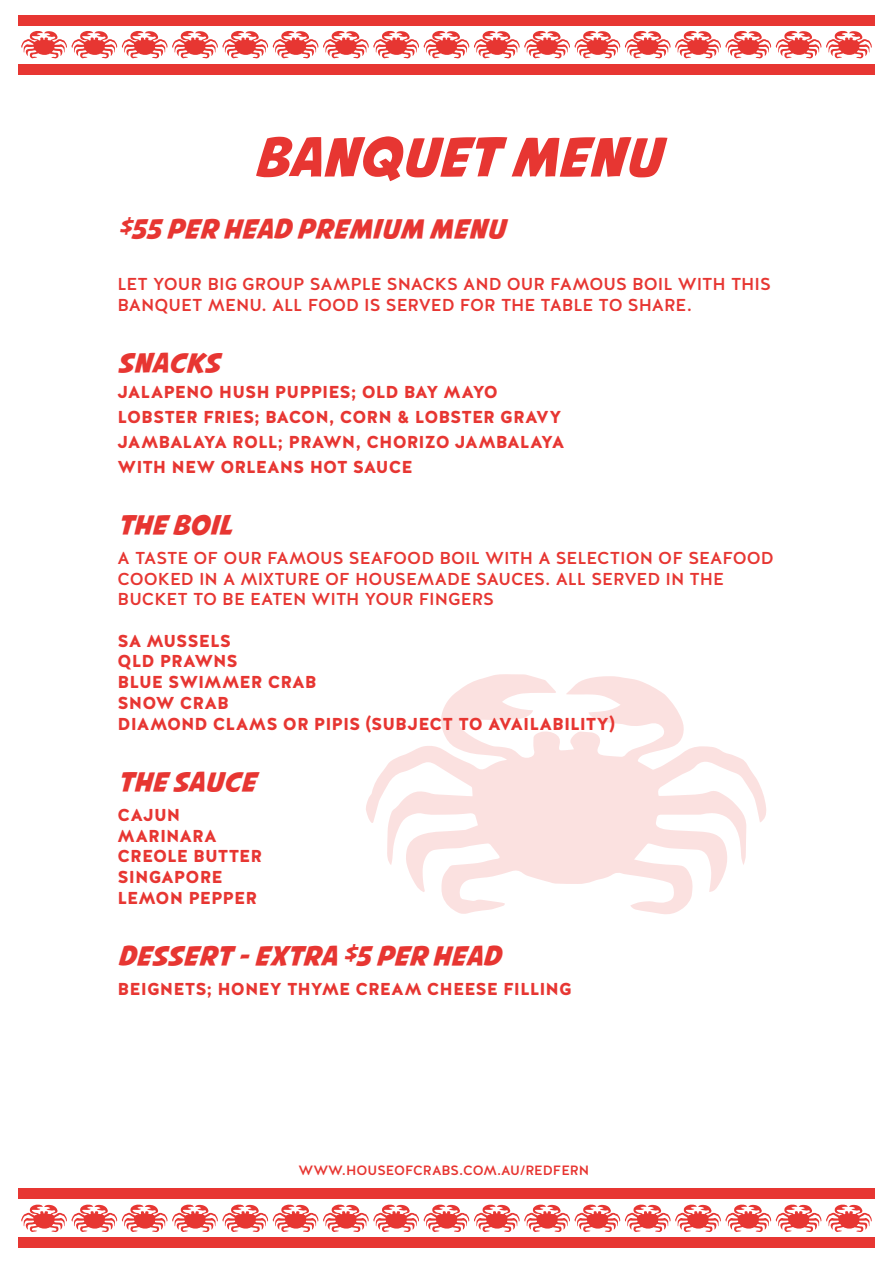
<style>
.page{position:relative;width:893px;height:1263px;background:#fff}
.page>*{position:absolute;margin:0;border:0;box-sizing:border-box;transform-origin:0 0}
.t1{font:54px "Avengeance Mightiest Avenger";letter-spacing:.005em;color:#e73632}
.t2{font:27px "Avengeance Mightiest Avenger";letter-spacing:.01em;color:#e73632}
.t3{font:900 17.25px/20.7px "Halis R";color:#e73632}
.t4{font:500 17.25px/20.7px "Halis R";color:#e73632}
.t5{font:500 13.5px "Halis R";color:#e73632}
</style>
<div class="page">
<div style="left:18px;top:15px;width:857px;height:11px;background:#e73632"></div>
<div style="left:18px;top:64px;width:857px;height:10px;background:#e73632"></div>
<svg style="left:21px;top:31px;width:851px;height:27px"></svg>
<div style="left:18px;top:1188px;width:857px;height:11px;background:#e73632"></div>
<div style="left:18px;top:1237px;width:857px;height:11px;background:#e73632"></div>
<svg style="left:21px;top:1204px;width:851px;height:28px"></svg>
<svg style="left:366px;top:674px;width:400px;height:240px"></svg>
<h1 class="t1" style="left:253px;top:133px;width:409px">BANQUET MENU</h1>
<h2 class="t2" style="left:118px;top:217px;width:389px">$55 PER HEAD PREMIUM MENU</h2>
<p class="t4" style="left:118px;top:274px;width:655px">LET YOUR BIG GROUP SAMPLE SNACKS AND OUR FAMOUS BOIL WITH THIS<br>BANQUET MENU. ALL FOOD IS SERVED FOR THE TABLE TO SHARE.</p>
<h2 class="t2" style="left:118px;top:351px;width:103px">SNACKS</h2>
<p class="t3" style="left:118px;top:380px;width:448px;line-height:24.9px">JALAPENO HUSH PUPPIES; OLD BAY MAYO LOBSTER FRIES; BACON, CORN &amp; LOBSTER GRAVY JAMBALAYA ROLL; PRAWN, CHORIZO JAMBALAYA WITH NEW ORLEANS HOT SAUCE</p>
<h2 class="t2" style="left:118px;top:513px;width:116px">THE BOIL</h2>
<p class="t4" style="left:118px;top:548px;width:658px">A TASTE OF OUR FAMOUS SEAFOOD BOIL WITH A SELECTION OF SEAFOOD<br>COOKED IN A MIXTURE OF HOUSEMADE SAUCES. ALL SERVED IN THE<br>BUCKET TO BE EATEN WITH YOUR FINGERS</p>
<p class="t3" style="left:118px;top:631px;width:499px">SA MUSSELS<br>QLD PRAWNS<br>BLUE SWIMMER CRAB<br>SNOW CRAB<br>DIAMOND CLAMS OR PIPIS (SUBJECT TO AVAILABILITY)</p>
<h2 class="t2" style="left:118px;top:770px;width:139px">THE SAUCE</h2>
<p class="t3" style="left:118px;top:805px;width:146px">CAJUN<br>MARINARA<br>CREOLE BUTTER<br>SINGAPORE<br>LEMON PEPPER</p>
<h2 class="t2" style="left:118px;top:944px;width:384px">DESSERT - EXTRA $5 PER HEAD</h2>
<p class="t3" style="left:118px;top:979px;width:456px">BEIGNETS; HONEY THYME CREAM CHEESE FILLING</p>
<p class="t5" style="left:298px;top:1161px;width:292px">WWW.HOUSEOFCRABS.COM.AU/REDFERN</p>
</div>
